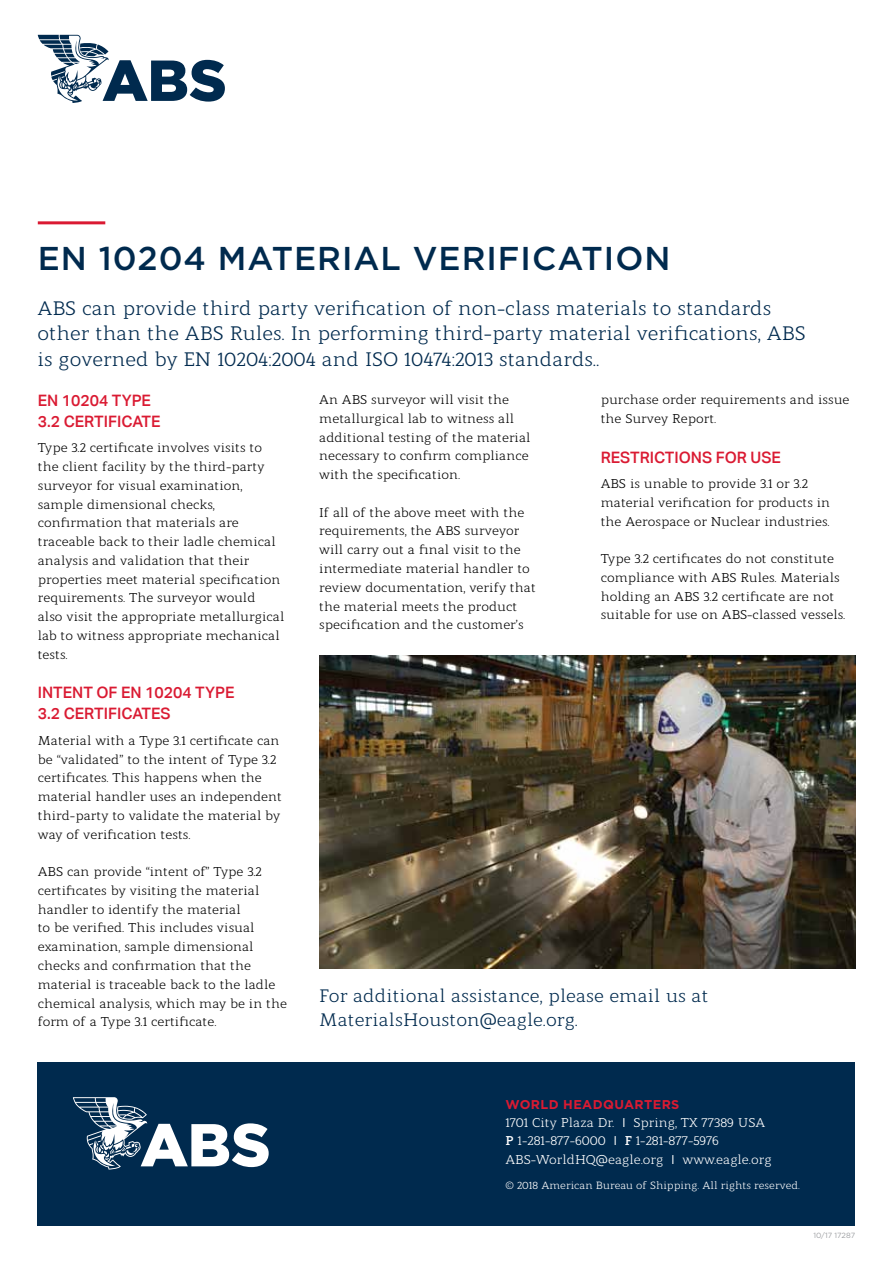
<style>
.page{position:relative;width:893px;height:1263px;background:#fff}
.page>*{position:absolute;margin:0;border:0;box-sizing:border-box;transform-origin:0 0}
.t1{font:500 33px "Gotham";letter-spacing:.03em;color:#002a4e}
.t2{font:19.5px/25.5px "Modum";color:#002a4e}
.t3{font:18px/24px "Modum";color:#002a4e}
.t4{font:500 15.75px/21px "Aktiv Grotesk";color:#da1a32}
.t5{font:12.75px/18.8px "Modum";color:#000}
.t6{font:12.75px/18.5px "Modum";color:#fff}
.t7{font:700 12.75px "Gotham";letter-spacing:.03em;color:#da1a32}
.t8{font:10.5px "Modum";color:#fff}
.t9{font:7.5px "Gotham";color:#9d9fa2}
.s1{font-family:"Gotham"}
.s2{font-weight:700}
</style>
<div class="page">
<hr style="left:38px;top:221px;width:67px;height:3px;background:#da1a32">
<svg style="left:38px;top:35px;width:187px;height:68px"></svg>
<img style="left:319px;top:656px;width:536px;height:312px">
<div style="left:38px;top:1062px;width:817px;height:163px;background:#002a4e"></div>
<svg style="left:73px;top:1097px;width:196px;height:72px"></svg>
<h1 class="t1" style="left:38px;top:236px;width:634px">EN 10204 MATERIAL VERIFICATION</h1>
<h2 class="t2" style="left:37px;top:293px;width:770px">ABS can provide third party verification of non-class materials to standards other than the ABS Rules. In performing third-party material verifications, ABS is governed by EN 10204:2004 and ISO 10474:2013 standards..</h2>
<p class="t4" style="left:38px;top:390px;width:124px">EN 10204 TYPE<br>3.2 CERTIFICATE</p>
<p class="t5" style="left:38px;top:437px;width:248px">Type 3.2 certificate involves visits to the client facility by the third-party surveyor for visual examination, sample dimensional checks, confirmation that materials are traceable back to their ladle chemical analysis and validation that their properties meet material specification requirements. The surveyor would<br>also visit the appropriate metallurgical lab to witness appropriate mechanical tests.</p>
<p class="t4" style="left:38px;top:682px;width:198px">INTENT OF EN 10204 TYPE<br>3.2 CERTIFICATES</p>
<p class="t5" style="left:38px;top:730px;width:246px">Material with a Type 3.1 certificate can be “validated” to the intent of Type 3.2 certificates. This happens when the material handler uses an independent third-party to validate the material by way of verification tests.</p>
<p class="t5" style="left:38px;top:861px;width:251px">ABS can provide “intent of” Type 3.2 certificates by visiting the material handler to identify the material<br>to be verified. This includes visual examination, sample dimensional checks and confirmation that the material is traceable back to the ladle chemical analysis, which may be in the form of a Type 3.1 certificate.</p>
<p class="t5" style="left:319px;top:389px;width:213px">An ABS surveyor will visit the metallurgical lab to witness all additional testing of the material necessary to confirm compliance with the specification.</p>
<p class="t5" style="left:319px;top:502px;width:218px">If all of the above meet with the requirements, the ABS surveyor will carry out a final visit to the intermediate material handler to review documentation, verify that the material meets the product specification and the customer’s</p>
<p class="t5" style="left:601px;top:389px;width:250px">purchase order requirements and issue the Survey Report.</p>
<p class="t4" style="left:601px;top:446px;width:182px">RESTRICTIONS FOR USE</p>
<p class="t5" style="left:601px;top:473px;width:231px">ABS is unable to provide 3.1 or 3.2 material verification for products in the Aerospace or Nuclear industries.</p>
<p class="t5" style="left:601px;top:548px;width:246px">Type 3.2 certificates do not constitute compliance with ABS Rules. Materials holding an ABS 3.2 certificate are not suitable for use on ABS-classed vessels.</p>
<h3 class="t3" style="left:319px;top:982px;width:391px">For additional assistance, please email us at<br>MaterialsHouston@eagle.org.</h3>
<p class="t7" style="left:505px;top:1096px;width:175px">WORLD HEADQUARTERS</p>
<p class="t6" style="left:505px;top:1112px;width:268px">1701 City Plaza Dr. <span class="s1">I</span> Spring, TX 77389 USA<br><span class="s2">P</span> 1-281-877-6000 <span class="s1">I</span> <span class="s2">F</span> 1-281-877-5976<br>ABS-WorldHQ@eagle.org <span class="s1">I</span> www.eagle.org</p>
<p class="t8" style="left:505px;top:1178px;width:296px">© 2018 American Bureau of Shipping. All rights reserved.</p>
<p class="t9" style="left:813px;top:1230px;width:43px">10/17 17287</p>
</div>
